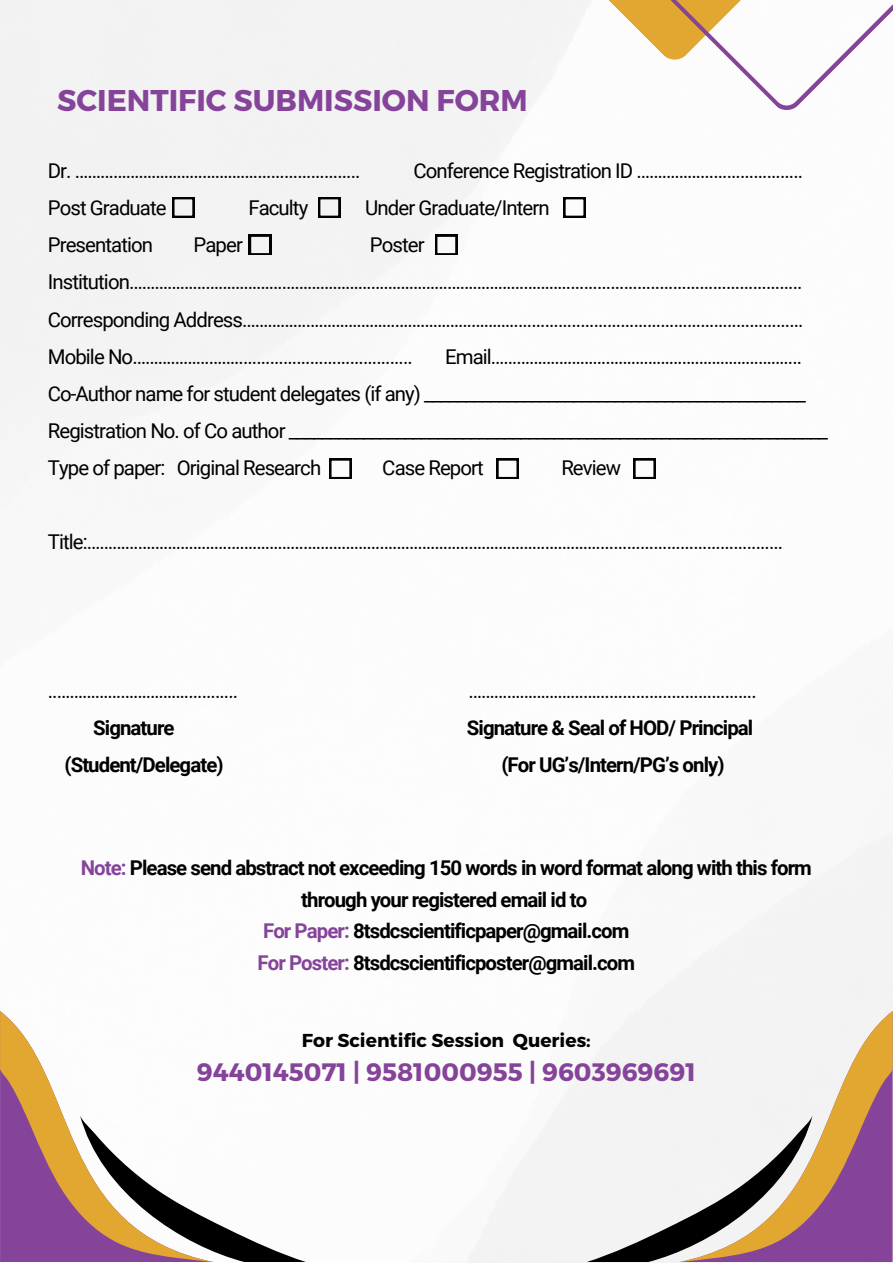
<style>
.page{position:relative;width:893px;height:1264px;background:#fff}
.page>*{position:absolute;margin:0;border:0;box-sizing:border-box;transform-origin:0 0}
.t1{font:700 30px "Montserrat";color:#85449a}
.t2{font:700 25.2px "Montserrat";color:#85449a}
.t3{font:20.4px "Roboto";letter-spacing:-.045em;color:#000}
.t4{font:700 20.4px/31.5px "Roboto";letter-spacing:-.045em;color:#000;text-align:center}
.t5{font:700 18.75px "Montserrat";color:#010101}
.s1{color:#85449a}
</style>
<div class="page">
<img style="left:0;top:0;width:892px;height:1262px">
<svg style="left:596px;top:0;width:296px;height:110px"></svg>
<svg style="left:0;top:1011px;width:215px;height:250px"></svg>
<svg style="left:80px;top:1114px;width:227px;height:147px"></svg>
<svg style="left:677px;top:1011px;width:215px;height:250px;fill:#f2f2f2"></svg>
<svg style="left:585px;top:1114px;width:227px;height:147px"></svg>
<svg style="left:172px;top:197px;width:22px;height:20px"></svg>
<svg style="left:318px;top:197px;width:22px;height:20px"></svg>
<svg style="left:563px;top:197px;width:22px;height:20px"></svg>
<svg style="left:249px;top:235px;width:22px;height:20px"></svg>
<svg style="left:435px;top:235px;width:22px;height:20px"></svg>
<svg style="left:329px;top:458px;width:22px;height:20px"></svg>
<svg style="left:496px;top:458px;width:22px;height:20px"></svg>
<svg style="left:633px;top:458px;width:22px;height:20px"></svg>
<p class="t1" style="left:57px;top:80px;width:472px">SCIENTIFIC SUBMISSION FORM</p>
<p class="t3" style="left:48px;top:159px;width:314px">Dr. ……………………………………........................</p>
<p class="t3" style="left:413px;top:159px;width:391px">Conference Registration ID …………….......................</p>
<p class="t3" style="left:48px;top:196px;width:120px">Post Graduate</p>
<p class="t3" style="left:248px;top:196px;width:61px">Faculty</p>
<p class="t3" style="left:365px;top:196px;width:186px">Under Graduate/Intern</p>
<p class="t3" style="left:48px;top:233px;width:107px">Presentation</p>
<p class="t3" style="left:193px;top:233px;width:51px">Paper</p>
<p class="t3" style="left:370px;top:233px;width:56px">Poster</p>
<p class="t3" style="left:48px;top:270px;width:756px">Institution…………………………………………………………………………………………......................................................</p>
<p class="t3" style="left:48px;top:307px;width:757px">Corresponding Address………………………………………………………..................................................................</p>
<p class="t3" style="left:48px;top:345px;width:366px">Mobile No……………………........................................</p>
<p class="t3" style="left:445px;top:345px;width:358px">Email……………………………………………………………....</p>
<p class="t3" style="left:48px;top:382px;width:759px">Co-Author name for student delegates (if any) ______________________________________________</p>
<p class="t3" style="left:48px;top:419px;width:781px">Registration No. of Co author _________________________________________________________________</p>
<p class="t3" style="left:48px;top:456px;width:275px">Type of paper: Original Research</p>
<p class="t3" style="left:382px;top:456px;width:103px">Case Report</p>
<p class="t3" style="left:561px;top:456px;width:61px">Review</p>
<p class="t3" style="left:48px;top:530px;width:736px">Title:…………………………………………………………………………………………………………..........................................</p>
<p class="t3" style="left:48px;top:678px;width:192px">..…………………………............</p>
<p class="t3" style="left:468px;top:678px;width:290px">…………………………....................................</p>
<p class="t4" style="left:93px;top:712px;width:83px">Signature</p>
<p class="t4" style="left:467px;top:712px;width:288px">Signature &amp; Seal of HOD/ Principal</p>
<p class="t4" style="left:64px;top:749px;width:161px">(Student/Delegate)</p>
<p class="t4" style="left:501px;top:749px;width:225px">(For UG’s/Intern/PG’s only)</p>
<p class="t4" style="left:81px;top:852px;width:732px"><span class="s1">Note:</span> Please send abstract not exceeding 150 words in word format along with this form through your registered email id to</p>
<p class="t4" style="left:263px;top:915px;width:368px"><span class="s1">For Paper:</span> 8tsdcscientificpaper@gmail.com</p>
<p class="t4" style="left:257px;top:946px;width:379px"><span class="s1">For Poster:</span> 8tsdcscientificposter@gmail.com</p>
<p class="t5" style="left:302px;top:1028px;width:290px">For Scientific Session Queries:</p>
<p class="t2" style="left:197px;top:1055px;width:500px">9440145071 | 9581000955 | 9603969691</p>
</div>
